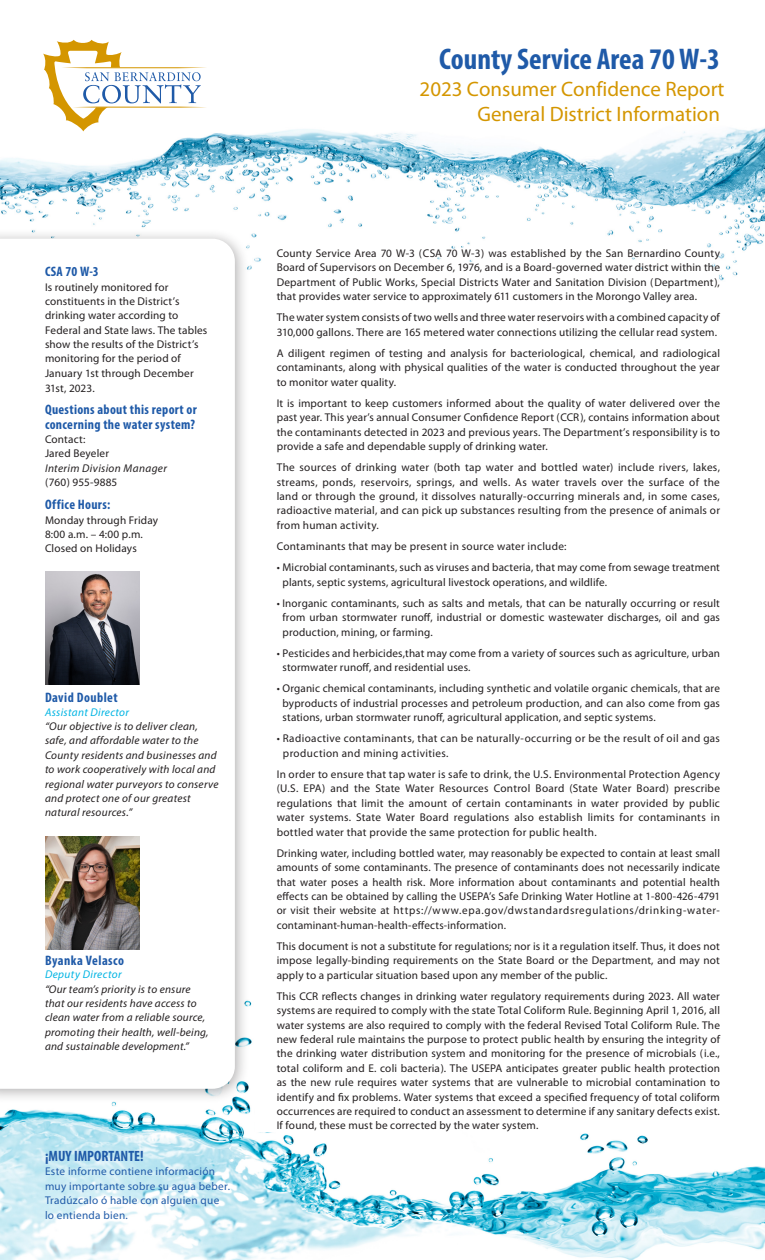
<style>
.page{position:relative;width:765px;height:1260px;background:#fff}
.page>*{position:absolute;margin:0;border:0;box-sizing:border-box;transform-origin:0 0}
.t1{font:700 condensed 30px "Myriad Pro";color:#1f5aa8}
.t2{font:20.88px/24.2px "Myriad Pro";color:#d49600;text-align:right}
.t3{font:700 condensed 15px "Myriad Pro";color:#1f5aa8}
.Bold{font:700 condensed 13.75px/15px "Myriad Pro";letter-spacing:.025em;color:#1f5aa8}
.Text{font:11.25px/14.4px "Myriad Pro";letter-spacing:.015em;color:#231f20;text-align:justify}
.Bullet{font:11.25px/14.4px "Myriad Pro";letter-spacing:.015em;color:#231f20}
.Text-2{font:italic 11.25px/14.4px "Myriad Pro";letter-spacing:.02em;color:#231f20}
.Bullet-2{font:11.25px/14.4px "Myriad Pro";letter-spacing:.035em;color:#231f20}
.t4{font:11.25px/14.4px "Myriad Pro";letter-spacing:.025em;color:#1f5aa8}
.t5{font:italic 11.25px "Myriad Pro";letter-spacing:.03em;color:#00b4e3}
.s1{font-style:italic}
</style>
<div class="page">
<img style="left:0;top:1001px;width:765px;height:259px">
<div style="left:255px;top:1064px;width:73px;height:68px;background:#fff"></div>
<div style="left:611px;top:1064px;width:30px;height:68px;background:#fff"></div>
<img style="left:0;top:128px;width:765px;height:153px">
<div style="left:0;top:228px;width:250px;height:876px;background:#231f20;opacity:.35"></div>
<svg style="left:0;top:239px;width:235px;height:850px"></svg>
<svg style="left:43px;top:40px;width:164px;height:91px"></svg>
<img style="left:45px;top:837px;width:94px;height:112px">
<img style="left:45px;top:572px;width:94px;height:112px">
<p class="t1" style="left:439px;top:41px;width:282px">County Service Area 70 W-3</p>
<p class="t2" style="left:420px;top:77px;width:306px">2023 Consumer Confidence Report<br>General District Information</p>
<p class="Bold" style="left:45px;top:264px;width:55px">CSA 70 W-3</p>
<p class="Text" style="left:45px;top:279px;width:164px;text-align:left">Is routinely monitored for constituents in the District’s drinking water according to<br>Federal and State laws. The tables show the results of the District’s monitoring for the period of<br>January 1st through December<br>31st, 2023.</p>
<p class="Bold" style="left:45px;top:401px;width:153px">Questions about this report or concerning the water system?</p>
<p class="Text" style="left:45px;top:432px;width:124px;text-align:left">Contact:<br>Jared Beyeler<br><span class="s1">Interim Division Manager </span>(760) 955-9885</p>
<p class="Bold" style="left:45px;top:497px;width:67px">Office Hours:</p>
<p class="Text" style="left:45px;top:513px;width:115px;text-align:left">Monday through Friday<br>8:00 a.m. – 4:00 p.m.<br>Closed on Holidays</p>
<p class="Bold" style="left:45px;top:690px;width:74px">David Doublet</p>
<p class="t5" style="left:45px;top:705px;width:86px">Assistant Director</p>
<p class="Text-2" style="left:45px;top:719px;width:175px">“Our objective is to deliver clean, safe, and affordable water to the County residents and businesses and to work cooperatively with local and regional water purveyors to conserve and protect one of our greatest natural resources.”</p>
<p class="Bold" style="left:45px;top:952px;width:81px">Byanka Velasco</p>
<p class="t5" style="left:45px;top:967px;width:78px">Deputy Director</p>
<p class="Text-2" style="left:45px;top:981px;width:165px">“Our team’s priority is to ensure that our residents have access to clean water from a reliable source, promoting their health, well-being, and sustainable development.”</p>
<p class="t3" style="left:45px;top:1147px;width:100px">¡MUY IMPORTANTE!</p>
<p class="t4" style="left:45px;top:1164px;width:187px">Este informe contiene información muy importante sobre su agua beber.<br>Tradúzcalo ó hable con alguien que lo entienda bien.</p>
<p class="Text" style="left:277px;top:246px;width:445px">County Service Area 70 W-3 (CSA 70 W-3) was established by the San Bernardino County Board of Supervisors on December 6, 1976, and is a Board-governed water district within the Department of Public Works, Special Districts Water and Sanitation Division (Department), that provides water service to approximately 611 customers in the Morongo Valley area.</p>
<p class="Text" style="left:277px;top:310px;width:445px">The water system consists of two wells and three water reservoirs with a combined capacity of<br>310,000 gallons. There are 165 metered water connections utilizing the cellular read system.</p>
<p class="Text" style="left:277px;top:346px;width:445px">A diligent regimen of testing and analysis for bacteriological, chemical, and radiological contaminants, along with physical qualities of the water is conducted throughout the year to monitor water quality.</p>
<p class="Text" style="left:277px;top:396px;width:445px">It is important to keep customers informed about the quality of water delivered over the past year. This year’s annual Consumer Confidence Report (CCR), contains information about the contaminants detected in 2023 and previous years. The Department’s responsibility is to provide a safe and dependable supply of drinking water.</p>
<p class="Text" style="left:277px;top:460px;width:445px">The sources of drinking water (both tap water and bottled water) include rivers, lakes, streams, ponds, reservoirs, springs, and wells. As water travels over the surface of the land or through the ground, it dissolves naturally-occurring minerals and, in some cases, radioactive material, and can pick up substances resulting from the presence of animals or from human activity.</p>
<p class="Text" style="left:277px;top:539px;width:291px">Contaminants that may be present in source water include:</p>
<p class="Bullet" style="left:282px;top:560px;width:439px;text-indent:-6px">• Microbial contaminants, such as viruses and bacteria, that may come from sewage treatment plants, septic systems, agricultural livestock operations, and wildlife.</p>
<p class="Bullet" style="left:282px;top:596px;width:439px;text-align:justify;text-indent:-6px">• Inorganic contaminants, such as salts and metals, that can be naturally occurring or result from urban stormwater runoff, industrial or domestic wastewater discharges, oil and gas production, mining, or farming.</p>
<p class="Bullet" style="left:282px;top:646px;width:439px;text-indent:-6px">• Pesticides and herbicides,that may come from a variety of sources such as agriculture, urban stormwater runoff, and residential uses.</p>
<p class="Bullet" style="left:282px;top:681px;width:439px;text-align:justify;text-indent:-6px">• Organic chemical contaminants, including synthetic and volatile organic chemicals, that are byproducts of industrial processes and petroleum production, and can also come from gas stations, urban stormwater runoff, agricultural application, and septic systems.</p>
<p class="Bullet-2" style="left:283px;top:731px;width:439px;text-indent:-6px">• Radioactive contaminants, that can be naturally-occurring or be the result of oil and gas production and mining activities.</p>
<p class="Text" style="left:277px;top:767px;width:445px">In order to ensure that tap water is safe to drink, the U.S. Environmental Protection Agency (U.S. EPA) and the State Water Resources Control Board (State Water Board) prescribe regulations that limit the amount of certain contaminants in water provided by public water systems. State Water Board regulations also establish limits for contaminants in bottled water that provide the same protection for public health.</p>
<p class="Text" style="left:277px;top:846px;width:445px">Drinking water, including bottled water, may reasonably be expected to contain at least small amounts of some contaminants. The presence of contaminants does not necessarily indicate that water poses a health risk. More information about contaminants and potential health effects can be obtained by calling the USEPA’s Safe Drinking Water Hotline at 1-800-426-4791 or visit their website at https://www.epa.gov/dwstandardsregulations/drinking-water&shy;contaminant-human-health-effects-information.</p>
<p class="Text" style="left:277px;top:939px;width:445px">This document is not a substitute for regulations; nor is it a regulation itself. Thus, it does not impose legally-binding requirements on the State Board or the Department, and may not apply to a particular situation based upon any member of the public.</p>
<p class="Text" style="left:277px;top:989px;width:445px">This CCR reflects changes in drinking water regulatory requirements during 2023. All water systems are required to comply with the state Total Coliform Rule. Beginning April 1, 2016, all water systems are also required to comply with the federal Revised Total Coliform Rule. The new federal rule maintains the purpose to protect public health by ensuring the integrity of the drinking water distribution system and monitoring for the presence of microbials (i.e., total coliform and E. coli bacteria). The USEPA anticipates greater public health protection as the new rule requires water systems that are vulnerable to microbial contamination to identify and fix problems. Water systems that exceed a specified frequency of total coliform occurrences are required to conduct an assessment to determine if any sanitary defects exist.<br>If found, these must be corrected by the water system.</p>
</div>
